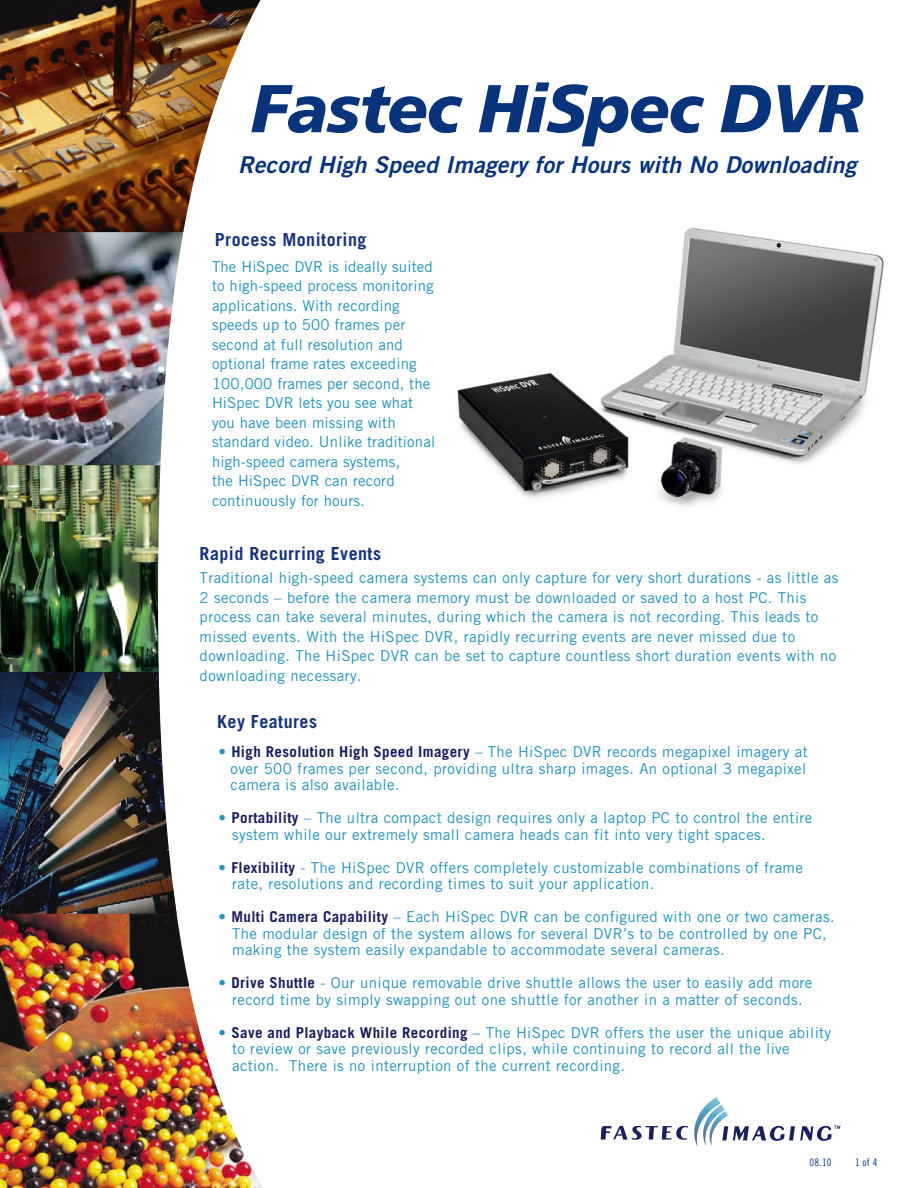
<style>
.page{position:relative;width:918px;height:1188px;background:#fff}
.page>*{position:absolute;margin:0;border:0;box-sizing:border-box;transform-origin:0 0}
.t1{font:italic 900 67.5px "Frutiger";letter-spacing:-.025em;color:#09347b}
.t2{font:italic 23.25px "Trade Gothic Bold Two";letter-spacing:.01em;color:#09347b}
.t3{font:700 18px "Trade Gothic";letter-spacing:.025em;color:#17347b}
.t4{font:15px/19.5px "Trade Gothic";letter-spacing:.025em;color:#2392bb}
.t5{font:10.5px "Trade Gothic Cond Eighteen";color:#09347b}
.s1{font-weight:700;color:#19205b}
</style>
<div class="page">
<img style="left:457px;top:228px;width:427px;height:279px">
<img style="left:0;top:914px;width:263px;height:274px">
<img style="left:0;top:465px;width:160px;height:207px">
<img style="left:0;top:232px;width:184px;height:233px">
<img style="left:0;top:672px;width:177px;height:242px">
<img style="left:0;top:0;width:261px;height:232px">
<svg style="left:601px;top:1097px;width:239px;height:50px"></svg>
<h1 class="t1" style="left:251px;top:68px;width:613px">Fastec HiSpec DVR</h1>
<h2 class="t2" style="left:238px;top:150px;width:620px">Record High Speed Imagery for Hours with No Downloading</h2>
<p class="t3" style="left:215px;top:228px;width:153px">Process Monitoring</p>
<p class="t4" style="left:212px;top:257px;width:225px">The HiSpec DVR is ideally suited to high-speed process monitoring applications. With recording speeds up to 500 frames per second at full resolution and optional frame rates exceeding<br>100,000 frames per second, the<br>HiSpec DVR lets you see what you have been missing with standard video. Unlike traditional high-speed camera systems,<br>the HiSpec DVR can record continuously for hours.</p>
<p class="t3" style="left:200px;top:542px;width:183px">Rapid Recurring Events</p>
<p class="t4" style="left:200px;top:568px;width:640px">Traditional high-speed camera systems can only capture for very short durations - as little as 2 seconds – before the camera memory must be downloaded or saved to a host PC. This process can take several minutes, during which the camera is not recording. This leads to missed events. With the HiSpec DVR, rapidly recurring events are never missed due to downloading. The HiSpec DVR can be set to capture countless short duration events with no downloading necessary.</p>
<p class="t3" style="left:217px;top:710px;width:101px">Key Features</p>
<p class="t4" style="left:231px;top:744px;width:579px;line-height:16.5px;text-align:justify;text-indent:-12px">• <span class="s1">High Resolution High Speed Imagery</span> – The HiSpec DVR records megapixel imagery at over 500 frames per second, providing ultra sharp images. An optional 3 megapixel camera is also available.</p>
<p class="t4" style="left:232px;top:810px;width:582px;line-height:16.5px;text-indent:-14px">• <span class="s1">Portability</span> – The ultra compact design requires only a laptop PC to control the entire system while our extremely small camera heads can fit into very tight spaces.</p>
<p class="t4" style="left:232px;top:859px;width:572px;line-height:16.5px;text-indent:-14px">• <span class="s1">Flexibility</span> - The HiSpec DVR offers completely customizable combinations of frame rate, resolutions and recording times to suit your application.</p>
<p class="t4" style="left:232px;top:909px;width:604px;line-height:16.5px;text-indent:-14px">• <span class="s1">Multi Camera Capability</span> – Each HiSpec DVR can be configured with one or two cameras.<br>The modular design of the system allows for several DVR’s to be controlled by one PC, making the system easily expandable to accommodate several cameras.</p>
<p class="t4" style="left:219px;top:975px;width:595px;line-height:16.5px;text-align:center">• <span class="s1">Drive Shuttle</span> - Our unique removable drive shuttle allows the user to easily add more record time by simply swapping out one shuttle for another in a matter of seconds.</p>
<p class="t4" style="left:232px;top:1024px;width:601px;line-height:16.5px;text-indent:-14px">• <span class="s1">Save and Playback While Recording</span> – The HiSpec DVR offers the user the unique ability to review or save previously recorded clips, while continuing to record all the live action. There is no interruption of the current recording.</p>
<p class="t5" style="left:810px;top:1156px;width:24px">08.10</p>
<p class="t5" style="left:855px;top:1156px;width:24px">1 of 4</p>
</div>
